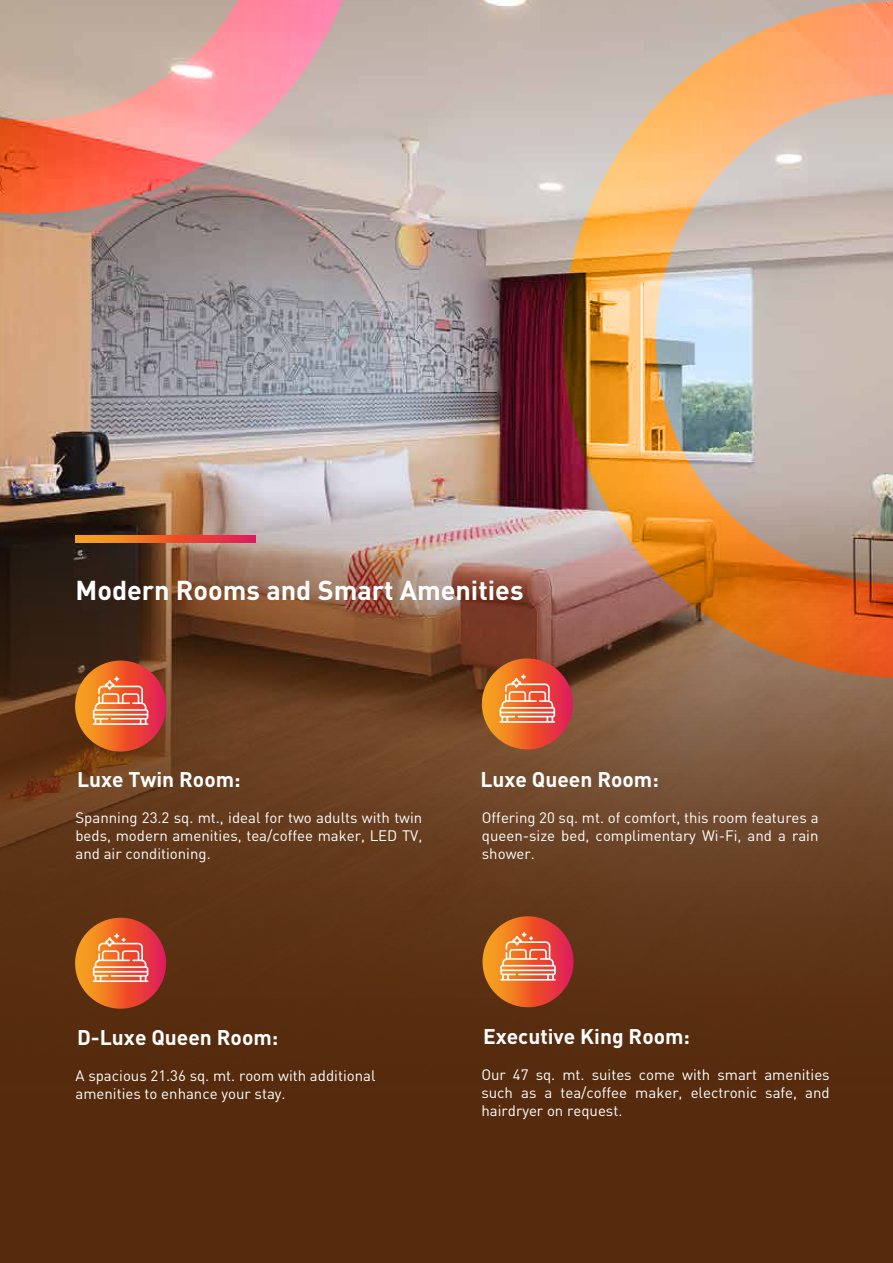
<style>
.page{position:relative;width:893px;height:1263px;background:#fff}
.page>*{position:absolute;margin:0;border:0;box-sizing:border-box;transform-origin:0 0}
.t1{font:700 27px "DIN Pro";color:#fff}
.t2{font:700 21px "DIN Pro";color:#fff}
.t3{font:15px/18px "DIN Pro";color:#fff;text-align:justify}
</style>
<div class="page">
<img style="left:0;top:0;width:893px;height:266px">
<img style="left:0;top:266px;width:893px;height:997px">
<svg style="left:0;top:0;width:343px;height:214px"></svg>
<svg style="left:563px;top:1px;width:330px;height:676px"></svg>
<svg style="left:75px;top:536px;width:180px;height:6px"></svg>
<svg style="left:482px;top:658px;width:91px;height:91px"></svg>
<svg style="left:500px;top:674px;width:55px;height:49px"></svg>
<svg style="left:75px;top:918px;width:91px;height:91px"></svg>
<svg style="left:93px;top:933px;width:55px;height:49px"></svg>
<svg style="left:482px;top:916px;width:91px;height:91px"></svg>
<svg style="left:500px;top:932px;width:56px;height:48px"></svg>
<svg style="left:75px;top:660px;width:91px;height:91px"></svg>
<svg style="left:93px;top:676px;width:55px;height:49px"></svg>
<h1 class="t1" style="left:75px;top:572px;width:450px">Modern Rooms and Smart Amenities</h1>
<h2 class="t2" style="left:77px;top:765px;width:165px">Luxe Twin Room:</h2>
<p class="t3" style="left:75px;top:807px;width:348px">Spanning 23.2 sq. mt., ideal for two adults with twin beds, modern amenities, tea/coffee maker, LED TV, and air conditioning.</p>
<h2 class="t2" style="left:480px;top:765px;width:180px">Luxe Queen Room:</h2>
<p class="t3" style="left:482px;top:807px;width:338px">Offering 20 sq. mt. of comfort, this room features a queen-size bed, complimentary Wi-Fi, and a rain shower.</p>
<h2 class="t2" style="left:77px;top:1023px;width:203px">D-Luxe Queen Room:</h2>
<p class="t3" style="left:75px;top:1066px;width:302px">A spacious 21.36 sq. mt. room with additional amenities to enhance your stay.</p>
<h2 class="t2" style="left:483px;top:1022px;width:209px">Executive King Room:</h2>
<p class="t3" style="left:481px;top:1064px;width:350px">Our 47 sq. mt. suites come with smart amenities such as a tea/coffee maker, electronic safe, and hairdryer on request.</p>
</div>
